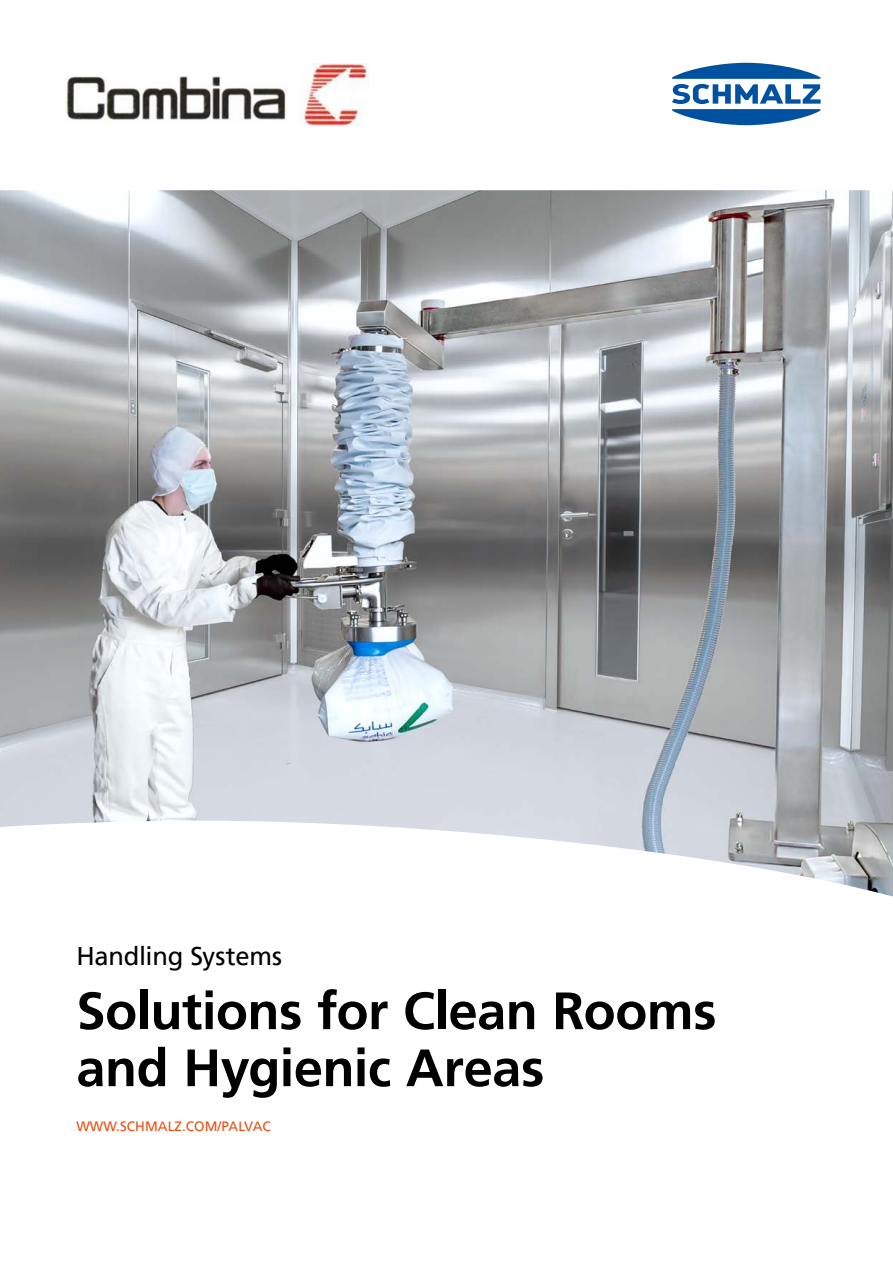
<style>
.page{position:relative;width:893px;height:1263px;background:#fff}
.page>*{position:absolute;margin:0;border:0;box-sizing:border-box;transform-origin:0 0}
.t1{font:700 52.5px/57px "Frutiger LT Pro";letter-spacing:-.01em;color:#000}
.t2{font:25.5px "Frutiger LT Pro";letter-spacing:-.01em;color:#000}
.t3{font:13.5px "Frutiger LT Pro";letter-spacing:.005em;color:#e94e0f}
</style>
<div class="page">
<svg style="left:672px;top:63px;width:149px;height:62px"></svg>
<img style="left:0;top:190px;width:893px;height:706px">
<img style="left:66px;top:63px;width:303px;height:63px">
<p class="t2" style="left:76px;top:941px;width:207px">Handling Systems</p>
<p class="t1" style="left:76px;top:982px;width:642px">Solutions for Clean Rooms and Hygienic Areas</p>
<p class="t3" style="left:76px;top:1118px;width:196px">WWW.SCHMALZ.COM/PALVAC</p>
</div>
